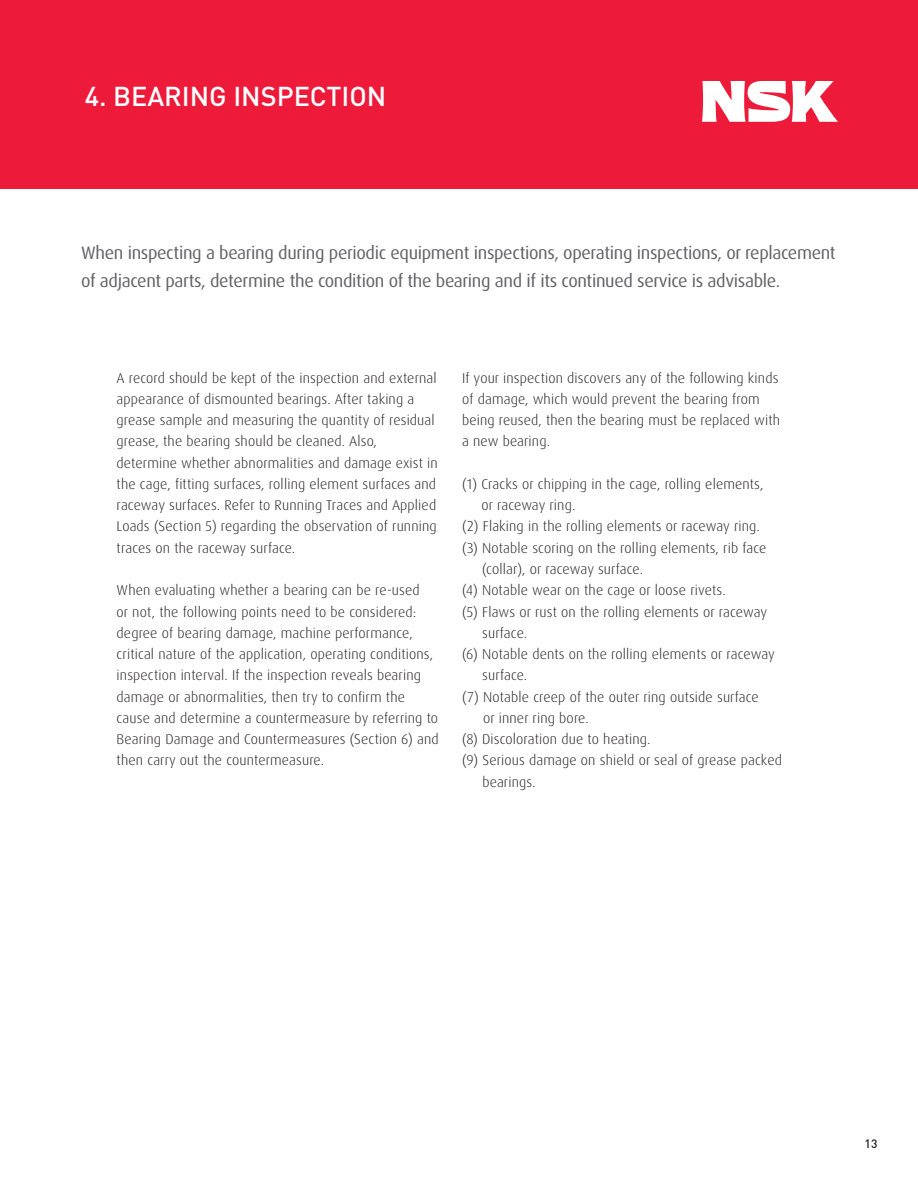
<style>
.page{position:relative;width:918px;height:1188px;background:#fff}
.page>*{position:absolute;margin:0;border:0;box-sizing:border-box;transform-origin:0 0}
.head{font:500 27px "DIN";color:#fff}
.t1{font:18px/27.6px "Dax OT";letter-spacing:-.02em;color:#636366}
.t2{font:300 14.25px/21.3px "Dax OT";letter-spacing:.01em;color:#231f20}
.t3{font:500 12px "DIN";color:#231f20}
</style>
<div class="page">
<div style="left:0;top:0;width:918px;height:189px;background:#ed1a3a"></div>
<svg style="left:702px;top:81px;width:136px;height:41px"></svg>
<p class="head" style="left:85px;top:79px;width:303px">4. BEARING INSPECTION</p>
<p class="t1" style="left:81px;top:239px;width:756px">When inspecting a bearing during periodic equipment inspections, operating inspections, or replacement of adjacent parts, determine the condition of the bearing and if its continued service is advisable.</p>
<p class="t2" style="left:117px;top:367px;width:323px">A record should be kept of the inspection and external appearance of dismounted bearings. After taking a grease sample and measuring the quantity of residual grease, the bearing should be cleaned. Also, determine whether abnormalities and damage exist in the cage, fitting surfaces, rolling element surfaces and raceway surfaces. Refer to Running Traces and Applied Loads (Section 5) regarding the observation of running traces on the raceway surface.</p>
<p class="t2" style="left:117px;top:580px;width:324px">When evaluating whether a bearing can be re-used<br>or not, the following points need to be considered: degree of bearing damage, machine performance, critical nature of the application, operating conditions, inspection interval. If the inspection reveals bearing damage or abnormalities, then try to confirm the cause and determine a countermeasure by referring to Bearing Damage and Countermeasures (Section 6) and then carry out the countermeasure.</p>
<p class="t2" style="left:462px;top:367px;width:320px">If your inspection discovers any of the following kinds of damage, which would prevent the bearing from being reused, then the bearing must be replaced with a new bearing.</p>
<p class="t2" style="left:481px;top:474px;width:284px;text-indent:-19px">(1) Cracks or chipping in the cage, rolling elements, or raceway ring.</p>
<p class="t2" style="left:462px;top:516px;width:299px">(2) Flaking in the rolling elements or raceway ring.</p>
<p class="t2" style="left:482px;top:537px;width:286px;text-indent:-20px">(3) Notable scoring on the rolling elements, rib face (collar), or raceway surface.</p>
<p class="t2" style="left:462px;top:580px;width:265px">(4) Notable wear on the cage or loose rivets.</p>
<p class="t2" style="left:482px;top:601px;width:287px;text-indent:-20px">(5) Flaws or rust on the rolling elements or raceway surface.</p>
<p class="t2" style="left:482px;top:644px;width:294px;text-indent:-20px">(6) Notable dents on the rolling elements or raceway surface.</p>
<p class="t2" style="left:483px;top:686px;width:277px;text-indent:-21px">(7) Notable creep of the outer ring outside surface or inner ring bore.</p>
<p class="t2" style="left:462px;top:729px;width:190px">(8) Discoloration due to heating.</p>
<p class="t2" style="left:482px;top:750px;width:301px;text-indent:-20px">(9) Serious damage on shield or seal of grease packed bearings.</p>
<p class="t3" style="left:864px;top:1136px;width:15px">13</p>
</div>
